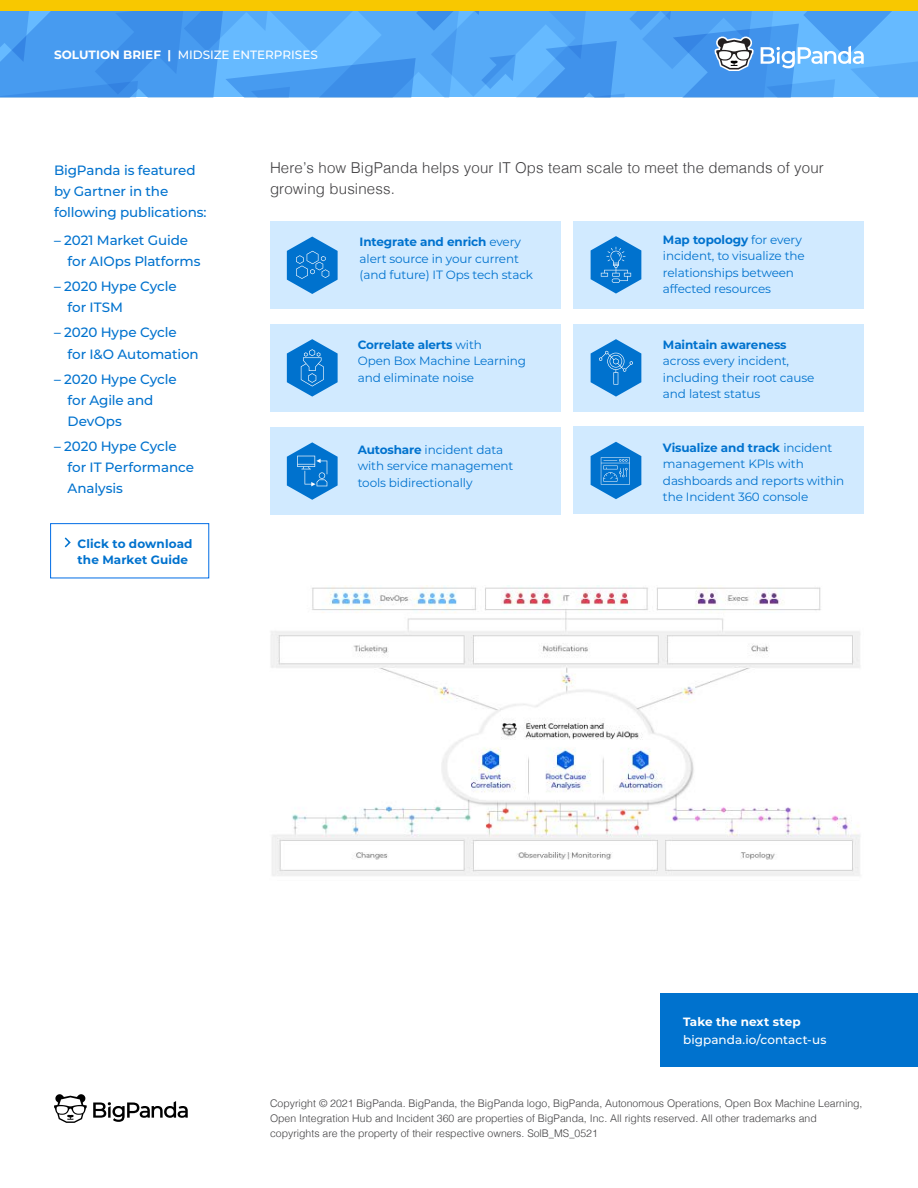
<style>
.page{position:relative;width:918px;height:1188px;background:#fff}
.page>*{position:absolute;margin:0;border:0;box-sizing:border-box;transform-origin:0 0}
.t1{font:300 15px/21px "Helvetica";letter-spacing:.01em;color:#414042}
.t2{font:500 13.5px/21px "Montserrat";letter-spacing:-.005em;color:#0072ce}
.t3{font:12px/16.5px "Montserrat";letter-spacing:-.01em;color:#0072ce}
.t4{font:500 12px "Montserrat";letter-spacing:.005em;color:#fff}
.t5{font:700 12px/16.5px "Montserrat";letter-spacing:.005em;color:#0072ce}
.t6{font:700 12px "Montserrat";letter-spacing:.01em;color:#fff}
.t7{font:300 10.5px/15px "Helvetica";color:#414042}
.s1{font-weight:700}
</style>
<div class="page">
<svg style="left:54px;top:1095px;width:33px;height:28px"></svg>
<svg style="left:93px;top:1101px;width:95px;height:21px"></svg>
<svg style="left:0;top:0;width:918px;height:97px;background:#66a8d7"></svg>
<div style="left:50px;top:523px;width:159px;height:55px;border:1px solid #006ce5"></div>
<div style="left:270px;top:221px;width:290px;height:88px;background:#d1eaff"></div>
<div style="left:270px;top:324px;width:290px;height:88px;background:#d1eaff"></div>
<svg style="left:287px;top:339px;width:51px;height:58px"></svg>
<div style="left:270px;top:427px;width:290px;height:88px;background:#d1eaff"></div>
<svg style="left:287px;top:442px;width:51px;height:58px"></svg>
<img style="left:271px;top:586px;width:589px;height:290px">
<svg style="left:64px;top:537px;width:7px;height:11px"></svg>
<div style="left:574px;top:324px;width:290px;height:88px;background:#d1eaff"></div>
<div style="left:574px;top:427px;width:290px;height:87px;background:#d1eaff"></div>
<svg style="left:591px;top:442px;width:50px;height:57px"></svg>
<div style="left:574px;top:221px;width:290px;height:88px;background:#d1eaff"></div>
<svg style="left:591px;top:236px;width:50px;height:58px"></svg>
<svg style="left:287px;top:237px;width:51px;height:57px"></svg>
<svg style="left:591px;top:339px;width:50px;height:58px"></svg>
<div style="left:661px;top:993px;width:257px;height:73px;background:#0072ce"></div>
<p class="t4" style="left:54px;top:47px;width:266px"><span class="s1">SOLUTION BRIEF |</span> MIDSIZE ENTERPRISES</p>
<p class="t2" style="left:54px;top:159px;width:154px">BigPanda is featured by Gartner in the following publications:</p>
<p class="t2" style="left:68px;top:229px;width:134px;text-indent:-14px">– 2021 Market Guide for AIOps Platforms</p>
<p class="t2" style="left:68px;top:275px;width:111px;text-indent:-14px">– 2020 Hype Cycle for ITSM</p>
<p class="t2" style="left:68px;top:322px;width:133px;text-indent:-14px">– 2020 Hype Cycle<br>for I&amp;O Automation</p>
<p class="t2" style="left:68px;top:368px;width:111px;text-indent:-14px">– 2020 Hype Cycle for Agile and<br>DevOps</p>
<p class="t2" style="left:68px;top:435px;width:128px;text-indent:-14px">– 2020 Hype Cycle for IT Performance<br>Analysis</p>
<p class="t5" style="left:78px;top:534px;width:116px">Click to download the Market Guide</p>
<p class="t1" style="left:270px;top:156px;width:555px">Here’s how BigPanda helps your IT Ops team scale to meet the demands of your growing business.</p>
<p class="t3" style="left:360px;top:233px;width:175px"><span class="s1">Integrate and enrich</span> every alert source in your current (and future) IT Ops tech stack</p>
<p class="t3" style="left:358px;top:336px;width:170px"><span class="s1">Correlate alerts</span> with<br>Open Box Machine Learning and eliminate noise</p>
<p class="t3" style="left:358px;top:441px;width:157px"><span class="s1">Autoshare</span> incident data with service management tools bidirectionally</p>
<p class="t3" style="left:663px;top:231px;width:143px"><span class="s1">Map topology</span> for every incident, to visualize the relationships between affected resources</p>
<p class="t5" style="left:663px;top:336px;width:125px">Maintain awareness</p>
<p class="t3" style="left:663px;top:353px;width:153px">across every incident, including their root cause and latest status</p>
<p class="t3" style="left:663px;top:439px;width:183px"><span class="s1">Visualize and track</span> incident management KPIs with dashboards and reports within the Incident 360 console</p>
<p class="t6" style="left:683px;top:1013px;width:119px">Take the next step</p>
<p class="t4" style="left:683px;top:1032px;width:145px">bigpanda.io/contact-us</p>
<p class="t7" style="left:270px;top:1095px;width:594px">Copyright © 2021 BigPanda. BigPanda, the BigPanda logo, BigPanda, Autonomous Operations, Open Box Machine Learning,<br>Open Integration Hub and Incident 360 are properties of BigPanda, Inc. All rights reserved. All other trademarks and copyrights are the property of their respective owners. SolB_MS_0521</p>
</div>
